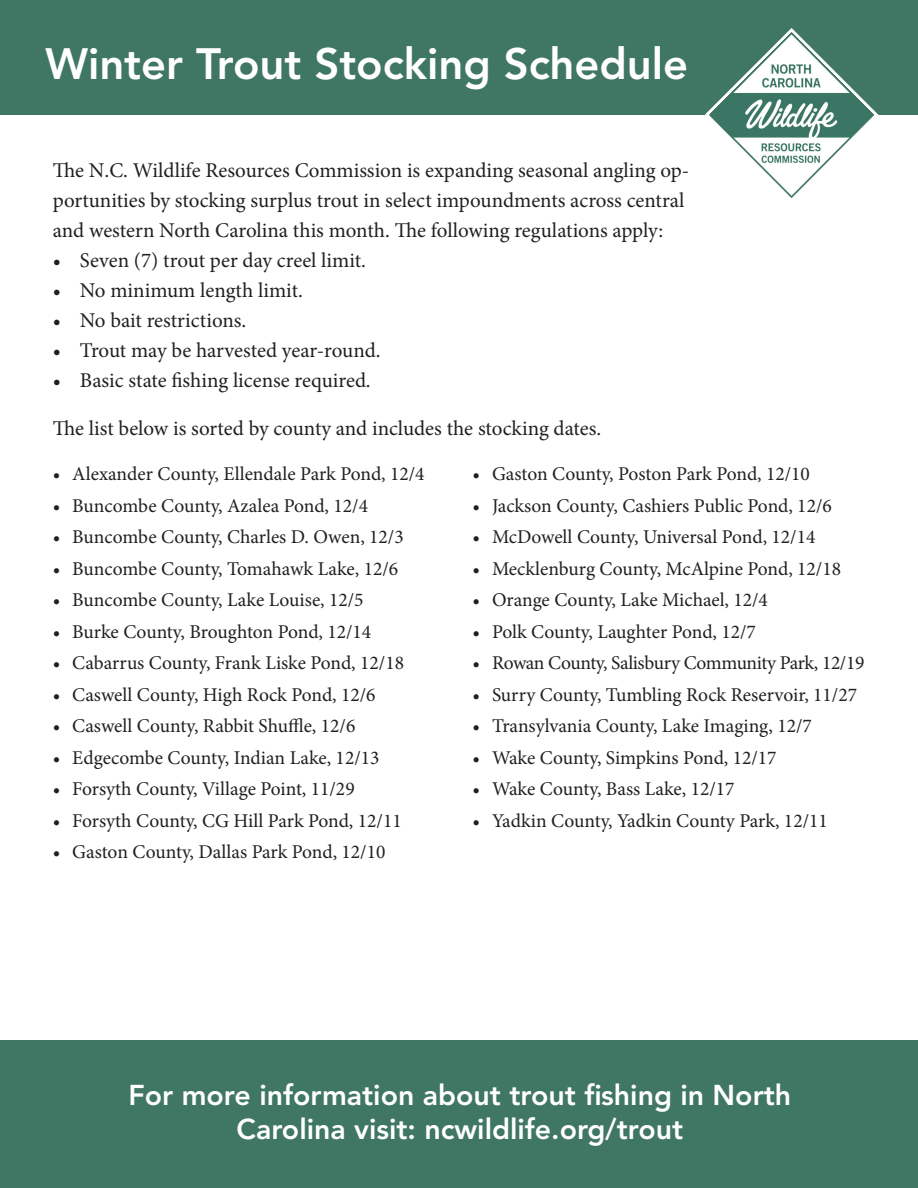
<style>
.page{position:relative;width:918px;height:1188px;background:#fff}
.page>*{position:absolute;margin:0;border:0;box-sizing:border-box;transform-origin:0 0}
.t1{font:800 43.5px "Avenir LT Std";color:#fff}
.t2{font:800 28.5px/34.2px "Avenir LT Std";color:#fff;text-align:center}
.t3{font:21px/30px "Minion Pro";color:#231f20}
.t4{font:19.5px "Minion Pro";letter-spacing:-.005em;color:#231f20}
</style>
<div class="page">
<div style="left:0;top:0;width:918px;height:114px;background:#3f7664"></div>
<div style="left:0;top:1040px;width:918px;height:148px;background:#3f7664"></div>
<img style="left:709px;top:33px;width:164px;height:164px">
<p class="t1" style="left:45px;top:38px;width:644px">Winter Trout Stocking Schedule</p>
<p class="t3" style="left:53px;top:156px;width:638px">The N.C. Wildlife Resources Commission is expanding seasonal angling op&shy;portunities by stocking surplus trout in select impoundments across central and western North Carolina this month. The following regulations apply:</p>
<p class="t3" style="left:53px;top:246px;width:315px">• Seven (7) trout per day creel limit.</p>
<p class="t3" style="left:53px;top:276px;width:252px">• No minimum length limit.</p>
<p class="t3" style="left:53px;top:306px;width:195px">• No bait restrictions.</p>
<p class="t3" style="left:53px;top:336px;width:329px">• Trout may be harvested year-round.</p>
<p class="t3" style="left:53px;top:366px;width:319px">• Basic state fishing license required.</p>
<p class="t3" style="left:53px;top:414px;width:550px">The list below is sorted by county and includes the stocking dates.</p>
<p class="t4" style="left:53px;top:461px;width:373px">• Alexander County, Ellendale Park Pond, 12/4</p>
<p class="t4" style="left:53px;top:493px;width:317px">• Buncombe County, Azalea Pond, 12/4</p>
<p class="t4" style="left:53px;top:524px;width:352px">• Buncombe County, Charles D. Owen, 12/3</p>
<p class="t4" style="left:53px;top:556px;width:347px">• Buncombe County, Tomahawk Lake, 12/6</p>
<p class="t4" style="left:53px;top:587px;width:312px">• Buncombe County, Lake Louise, 12/5</p>
<p class="t4" style="left:53px;top:619px;width:320px">• Burke County, Broughton Pond, 12/14</p>
<p class="t4" style="left:53px;top:650px;width:353px">• Cabarrus County, Frank Liske Pond, 12/18</p>
<p class="t4" style="left:53px;top:682px;width:324px">• Caswell County, High Rock Pond, 12/6</p>
<p class="t4" style="left:53px;top:713px;width:304px">• Caswell County, Rabbit Shuffle, 12/6</p>
<p class="t4" style="left:53px;top:745px;width:328px">• Edgecombe County, Indian Lake, 12/13</p>
<p class="t4" style="left:53px;top:776px;width:303px">• Forsyth County, Village Point, 11/29</p>
<p class="t4" style="left:53px;top:808px;width:350px">• Forsyth County, CG Hill Park Pond, 12/11</p>
<p class="t4" style="left:53px;top:839px;width:334px">• Gaston County, Dallas Park Pond, 12/10</p>
<p class="t4" style="left:472px;top:461px;width:339px">• Gaston County, Poston Park Pond, 12/10</p>
<p class="t4" style="left:472px;top:493px;width:361px">• Jackson County, Cashiers Public Pond, 12/6</p>
<p class="t4" style="left:472px;top:524px;width:344px">• McDowell County, Universal Pond, 12/14</p>
<p class="t4" style="left:472px;top:556px;width:370px">• Mecklenburg County, McAlpine Pond, 12/18</p>
<p class="t4" style="left:472px;top:587px;width:297px">• Orange County, Lake Michael, 12/4</p>
<p class="t4" style="left:472px;top:619px;width:285px">• Polk County, Laughter Pond, 12/7</p>
<p class="t4" style="left:472px;top:650px;width:393px">• Rowan County, Salisbury Community Park, 12/19</p>
<p class="t4" style="left:472px;top:682px;width:386px">• Surry County, Tumbling Rock Reservoir, 11/27</p>
<p class="t4" style="left:472px;top:713px;width:341px">• Transylvania County, Lake Imaging, 12/7</p>
<p class="t4" style="left:472px;top:745px;width:306px">• Wake County, Simpkins Pond, 12/17</p>
<p class="t4" style="left:472px;top:776px;width:264px">• Wake County, Bass Lake, 12/17</p>
<p class="t4" style="left:472px;top:808px;width:357px">• Yadkin County, Yadkin County Park, 12/11</p>
<p class="t2" style="left:129px;top:1078px;width:664px">For more information about trout fishing in North<br>Carolina visit: ncwildlife.org/trout</p>
</div>
